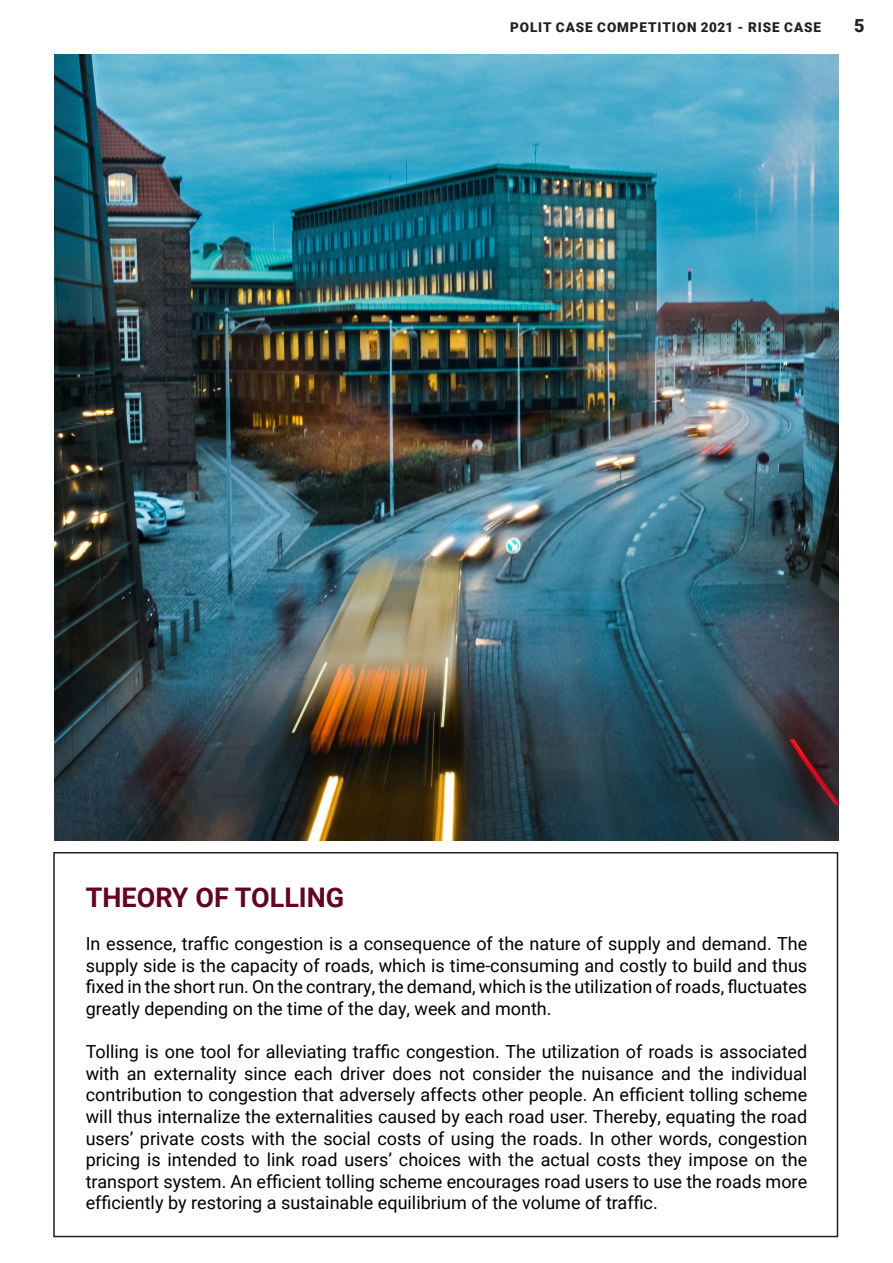
<style>
.page{position:relative;width:893px;height:1263px;background:#fff}
.page>*{position:absolute;margin:0;border:0;box-sizing:border-box;transform-origin:0 0}
.t1{font:700 27px "Roboto";color:#640322}
.t2{font:18px/21.6px "Roboto";color:#000;text-align:justify}
.t3{font:900 18px "Roboto";color:#231f20}
.t4{font:900 13.5px "Roboto";letter-spacing:.065em;color:#231f20}
</style>
<div class="page">
<div style="left:53px;top:852px;width:785px;height:385px;border:2px solid #231f20"></div>
<img style="left:54px;top:54px;width:785px;height:786px">
<p class="t4" style="left:510px;top:18px;width:312px">POLIT CASE COMPETITION 2021 - RISE CASE</p>
<p class="t3" style="left:854px;top:13px;width:12px">5</p>
<p class="t1" style="left:86px;top:878px;width:260px">THEORY OF TOLLING</p>
<p class="t2" style="left:86px;top:932px;width:723px">In essence, traffic congestion is a consequence of the nature of supply and demand. The supply side is the capacity of roads, which is time-consuming and costly to build and thus fixed in the short run. On the contrary, the demand, which is the utilization of roads, fluctuates greatly depending on the time of the day, week and month.</p>
<p class="t2" style="left:86px;top:1040px;width:723px">Tolling is one tool for alleviating traffic congestion. The utilization of roads is associated with an externality since each driver does not consider the nuisance and the individual contribution to congestion that adversely affects other people. An efficient tolling scheme will thus internalize the externalities caused by each road user. Thereby, equating the road users’ private costs with the social costs of using the roads. In other words, congestion pricing is intended to link road users’ choices with the actual costs they impose on the transport system. An efficient tolling scheme encourages road users to use the roads more efficiently by restoring a sustainable equilibrium of the volume of traffic.</p>
</div>
